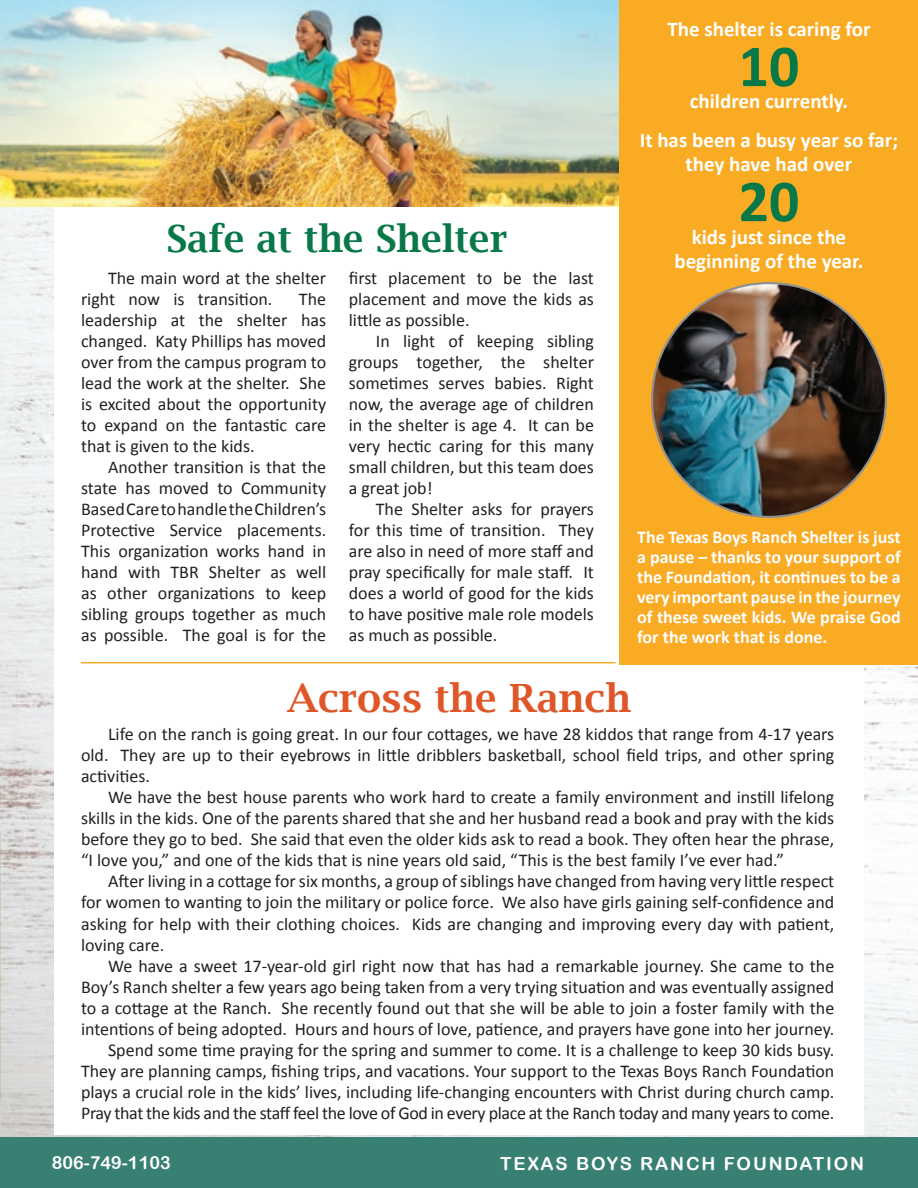
<style>
.page{position:relative;width:918px;height:1188px;background:#fff}
.page>*{position:absolute;margin:0;border:0;box-sizing:border-box;transform-origin:0 0}
.t1{font:700 60px "Calibri";color:#087848}
.t2{font:600 39px "Lucida Bright";color:#df5729}
.t3{font:600 37.5px "Lucida Bright";color:#087848}
.t4{font:700 21px/24px "Calibri";color:#fff;text-align:center}
.t5{font:18px/21px "Calibri";color:#231f20;text-align:justify}
.t6{font:700 18px/20.1px "Calibri";color:#fff;text-align:justify}
.t7{font:18px "Arial Rounded MT Bold";letter-spacing:.1em;color:#fff}
.t8{font:18px "Arial Rounded MT Bold";color:#fff}
</style>
<div class="page">
<img style="left:0;top:206px;width:918px;height:931px">
<div style="left:54px;top:55px;width:810px;height:1080px;background:#fff"></div>
<div style="left:0;top:1137px;width:918px;height:51px;background:#388073"></div>
<img style="left:0;top:0;width:620px;height:206px">
<div style="left:620px;top:0;width:298px;height:664px;background:#faab24"></div>
<img style="left:652px;top:283px;width:234px;height:234px;border-radius:117px">
<hr style="left:81px;top:662px;width:535px;height:1px;background:#faab24">
<p class="t4" style="left:667px;top:17px;width:205px">The shelter is caring for</p>
<h1 class="t1" style="left:739px;top:28px;width:62px">10</h1>
<p class="t4" style="left:690px;top:89px;width:160px">children currently.</p>
<h3 class="t3" style="left:167px;top:218px;width:342px">Safe at the Shelter</h3>
<p class="t5" style="left:81px;top:268px;width:247px;text-indent:27px">The main word at the shelter right now is transition.</p>
<p class="t5" style="left:81px;top:289px;width:247px;text-indent:218px">The leadership at the shelter has changed. Katy Phillips has moved over from the campus program to lead the work at the shelter. She is excited about the opportunity to expand on the fantastic care that is given to the kids.</p>
<p class="t5" style="left:81px;top:457px;width:247px;text-indent:27px">Another transition is that the state has moved to Community BasedCaretohandletheChildren’s Protective Service placements.<br>This organization works hand in hand with TBR Shelter as well as other organizations to keep sibling groups together as much as possible. The goal is for the</p>
<p class="t5" style="left:349px;top:268px;width:247px">first placement to be the last placement and move the kids as little as possible.</p>
<p class="t5" style="left:349px;top:331px;width:247px;text-indent:27px">In light of keeping sibling groups together, the shelter sometimes serves babies. Right now, the average age of children in the shelter is age 4. It can be very hectic caring for this many small children, but this team does a great job!</p>
<p class="t5" style="left:349px;top:499px;width:247px;text-indent:27px">The Shelter asks for prayers for this time of transition. They are also in need of more staff and pray specifically for male staff. It does a world of good for the kids to have positive male role models as much as possible.</p>
<p class="t4" style="left:640px;top:128px;width:260px">It has been a busy year so far; they have had over</p>
<h1 class="t1" style="left:739px;top:163px;width:62px">20</h1>
<p class="t4" style="left:674px;top:225px;width:191px">kids just since the beginning of the year.</p>
<p class="t6" style="left:637px;top:527px;width:265px">The Texas Boys Ranch Shelter is just a pause – thanks to your support of the Foundation, it continues to be a very important pause in the journey of these sweet kids. We praise God for the work that is done.</p>
<h2 class="t2" style="left:287px;top:675px;width:345px">Across the Ranch</h2>
<p class="t5" style="left:81px;top:724px;width:755px;text-indent:27px">Life on the ranch is going great. In our four cottages, we have 28 kiddos that range from 4-17 years old. They are up to their eyebrows in little dribblers basketball, school field trips, and other spring activities.</p>
<p class="t5" style="left:81px;top:787px;width:755px;text-indent:27px">We have the best house parents who work hard to create a family environment and instill lifelong skills in the kids. One of the parents shared that she and her husband read a book and pray with the kids before they go to bed. She said that even the older kids ask to read a book. They often hear the phrase, “I love you,” and one of the kids that is nine years old said, “This is the best family I’ve ever had.”</p>
<p class="t5" style="left:81px;top:871px;width:755px;text-indent:27px">After living in a cottage for six months, a group of siblings have changed from having very little respect for women to wanting to join the military or police force. We also have girls gaining self-confidence and asking for help with their clothing choices. Kids are changing and improving every day with patient, loving care.</p>
<p class="t5" style="left:81px;top:955px;width:755px;text-align:right">We have a sweet 17-year-old girl right now that has had a remarkable journey. She came to the Boy’s Ranch shelter a few years ago being taken from a very trying situation and was eventually assigned to a cottage at the Ranch. She recently found out that she will be able to join a foster family with the intentions of being adopted. Hours and hours of love, patience, and prayers have gone into her journey.<br>Spend some time praying for the spring and summer to come. It is a challenge to keep 30 kids busy.<br>They are planning camps, fishing trips, and vacations. Your support to the Texas Boys Ranch Foundation plays a crucial role in the kids’ lives, including life-changing encounters with Christ during church camp.<br>Pray that the kids and the staff feel the love of God in every place at the Ranch today and many years to come.</p>
<p class="t8" style="left:52px;top:1152px;width:120px">806-749-1103</p>
<p class="t7" style="left:500px;top:1153px;width:365px">TEXAS BOYS RANCH FOUNDATION</p>
</div>
